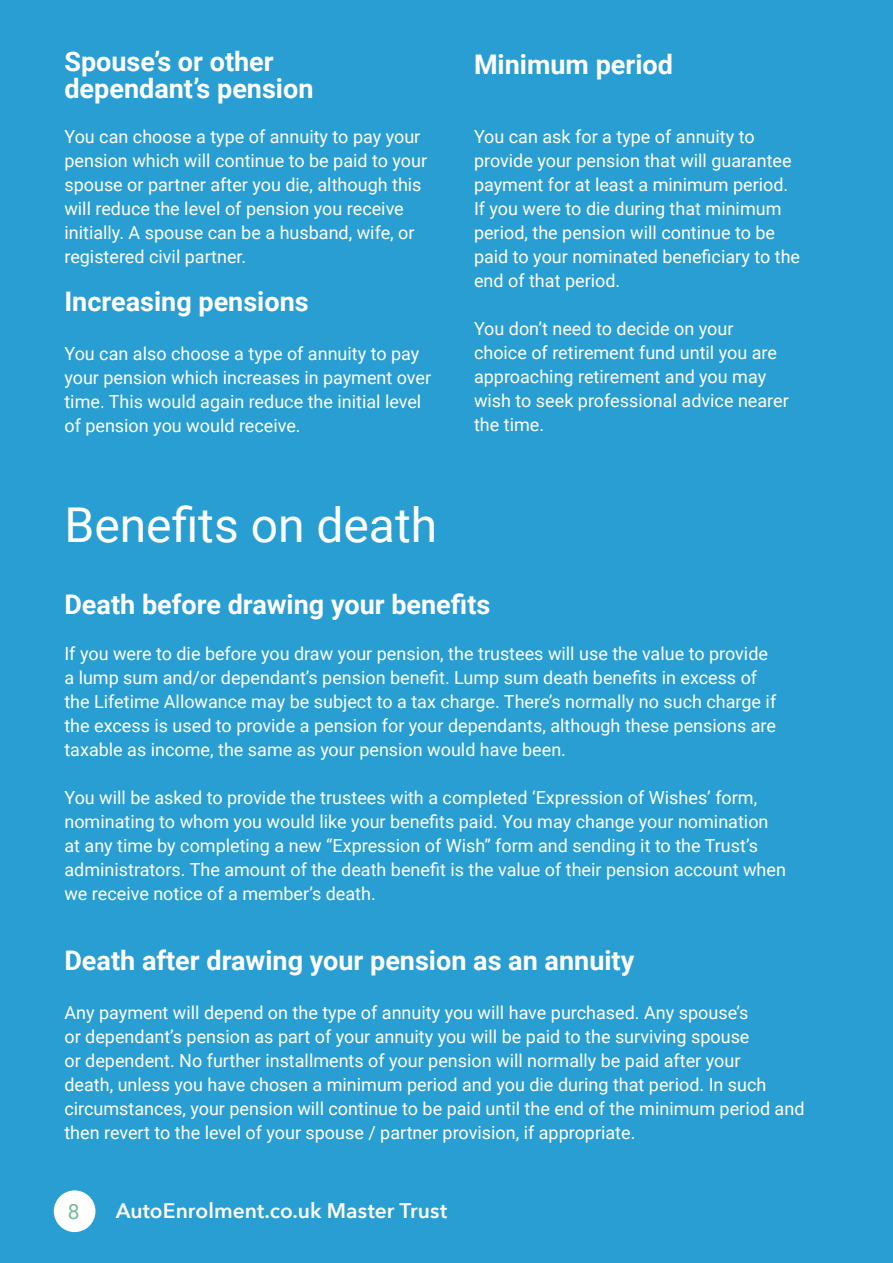
<style>
.page{position:relative;width:893px;height:1263px;background:#299ed2}
.page>*{position:absolute;margin:0;border:0;box-sizing:border-box;transform-origin:0 0}
.t1{font:48px "Roboto";color:#fff}
.t2{font:700 27px/27.6px "Roboto";color:#fff}
.t3{font:600 21px "Avenir Next";color:#fff}
.t4{font:21px "Roboto";color:#75b99c}
.t5{font:18px/24px "Roboto";color:#fff}
</style>
<div class="page">
<div style="left:54px;top:1190px;width:41px;height:42px;background:#fff;border-radius:50%"></div>
<h2 class="t2" style="left:64px;top:46px;width:251px">Spouse’s or other dependant’s pension</h2>
<p class="t5" style="left:64px;top:124px;width:364px">You can choose a type of annuity to pay your pension which will continue to be paid to your spouse or partner after you die, although this will reduce the level of pension you receive initially. A spouse can be a husband, wife, or registered civil partner.</p>
<h2 class="t2" style="left:64px;top:287px;width:246px">Increasing pensions</h2>
<p class="t5" style="left:64px;top:341px;width:368px">You can also choose a type of annuity to pay your pension which increases in payment over time. This would again reduce the initial level of pension you would receive.</p>
<h1 class="t1" style="left:64px;top:491px;width:374px">Benefits on death</h1>
<h2 class="t2" style="left:474px;top:50px;width:200px">Minimum period</h2>
<p class="t5" style="left:474px;top:124px;width:328px">You can ask for a type of annuity to provide your pension that will guarantee payment for at least a minimum period.<br>If you were to die during that minimum period, the pension will continue to be paid to your nominated beneficiary to the end of that period.</p>
<p class="t5" style="left:474px;top:316px;width:316px">You don’t need to decide on your choice of retirement fund until you are approaching retirement and you may wish to seek professional advice nearer the time.</p>
<h2 class="t2" style="left:64px;top:589px;width:427px">Death before drawing your benefits</h2>
<p class="t5" style="left:64px;top:641px;width:713px">If you were to die before you draw your pension, the trustees will use the value to provide a lump sum and/or dependant’s pension benefit. Lump sum death benefits in excess of the Lifetime Allowance may be subject to a tax charge. There’s normally no such charge if the excess is used to provide a pension for your dependants, although these pensions are taxable as income, the same as your pension would have been.</p>
<p class="t5" style="left:64px;top:785px;width:723px">You will be asked to provide the trustees with a completed ‘Expression of Wishes’ form, nominating to whom you would like your benefits paid. You may change your nomination at any time by completing a new “Expression of Wish” form and sending it to the Trust’s administrators. The amount of the death benefit is the value of their pension account when we receive notice of a member’s death.</p>
<h2 class="t2" style="left:64px;top:946px;width:571px">Death after drawing your pension as an annuity</h2>
<p class="t5" style="left:64px;top:1000px;width:741px">Any payment will depend on the type of annuity you will have purchased. Any spouse’s<br>or dependant’s pension as part of your annuity you will be paid to the surviving spouse<br>or dependent. No further installments of your pension will normally be paid after your<br>death, unless you have chosen a minimum period and you die during that period. In such circumstances, your pension will continue to be paid until the end of the minimum period and then revert to the level of your spouse / partner provision, if appropriate.</p>
<p class="t4" style="left:68px;top:1197px;width:13px">8</p>
<p class="t3" style="left:116px;top:1193px;width:333px">AutoEnrolment.co.uk Master Trust</p>
</div>
